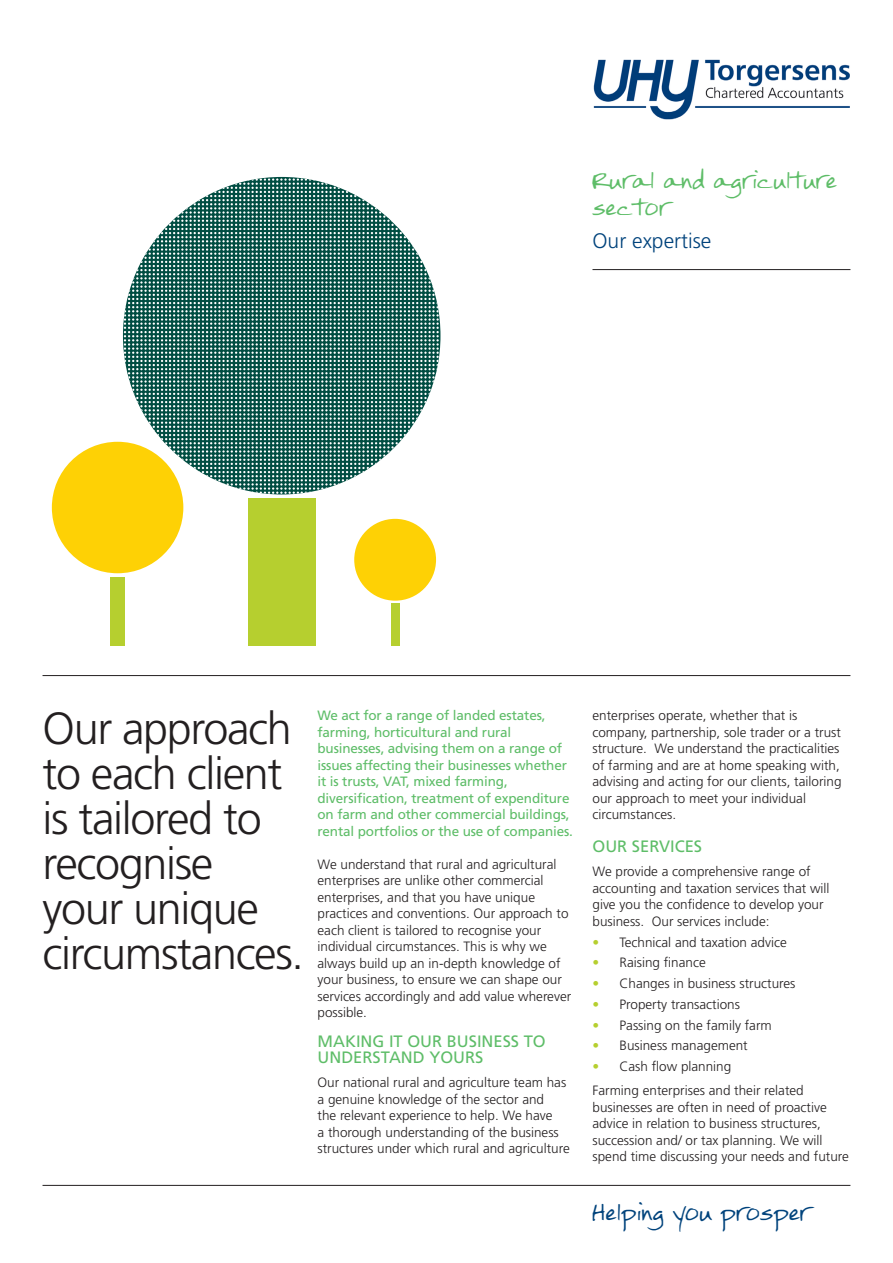
<style>
.page{position:relative;width:893px;height:1263px;background:#fff}
.page>*{position:absolute;margin:0;border:0;box-sizing:border-box;transform-origin:0 0}
.t1{font:300 45px/45px "Frutiger LT Std";letter-spacing:-.03em;color:#231f20}
.Service_area{font:300 21px "Frutiger LT Std";color:#01437c}
.t2{font:18px/27px "FG Rebecca";color:#5ebd68}
.t3{font:18px "FG Rebecca";color:#01437c}
.Subhead{font:16.5px/16.5px "Frutiger LT Std";color:#5ebd68}
.Bullet_text{font:300 13.5px/16.5px "Frutiger LT Std";color:#231f20}
.Intro_copy{font:300 13.5px/16.5px "Frutiger LT Std";color:#231f20}
.Body_copy{font:300 13.5px/16.5px "Frutiger LT Std";color:#231f20}
.Intro_copy-2{font:13.5px/16.5px "Frutiger LT Std";letter-spacing:-.01em;color:#5ebd68}
.s1{color:#b6cf2f}
</style>
<div class="page">
<hr style="left:43px;top:675px;width:807px;height:1px;background:#231f20">
<hr style="left:592px;top:269px;width:258px;height:1px;background:#231f20">
<hr style="left:43px;top:1185px;width:807px;height:1px;background:#231f20">
<img style="left:593px;top:59px;width:257px;height:61px">
<div style="left:52px;top:442px;width:131px;height:131px;background:#fed105;border-radius:50%"></div>
<div style="left:110px;top:577px;width:15px;height:69px;background:#b6cf2f"></div>
<div style="left:354px;top:519px;width:82px;height:82px;background:#fed105;border-radius:50%"></div>
<div style="left:391px;top:603px;width:9px;height:43px;background:#b6cf2f"></div>
<div style="left:248px;top:498px;width:68px;height:147px;background:#b6cf2f"></div>
<svg style="left:124px;top:178px;width:315px;height:316px"></svg>
<p class="t2" style="left:592px;top:168px;width:246px">Rural and agriculture sector</p>
<p class="Service_area" style="left:592px;top:229px;width:120px">Our expertise</p>
<p class="t1" style="left:43px;top:706px;width:251px">Our approach to each client is tailored to recognise</p>
<p class="t1" style="left:43px;top:886px;width:263px">your unique circumstances.</p>
<p class="Intro_copy-2" style="left:317px;top:707px;width:257px">We act for a range of landed estates, farming, horticultural and rural businesses, advising them on a range of issues affecting their businesses whether it is trusts, VAT, mixed farming, diversification, treatment of expenditure on farm and other commercial buildings, rental portfolios or the use of companies.</p>
<p class="Intro_copy" style="left:317px;top:856px;width:255px">We understand that rural and agricultural enterprises are unlike other commercial enterprises, and that you have unique practices and conventions. Our approach to each client is tailored to recognise your individual circumstances. This is why we always build up an in-depth knowledge of your business, to ensure we can shape our services accordingly and add value wherever possible.</p>
<p class="Subhead" style="left:317px;top:1033px;width:230px">MAKING IT OUR BUSINESS TO<br>UNDERSTAND YOURS</p>
<p class="Bullet_text" style="left:317px;top:1074px;width:254px">Our national rural and agriculture team has a genuine knowledge of the sector and<br>the relevant experience to help. We have<br>a thorough understanding of the business structures under which rural and agriculture</p>
<p class="Bullet_text" style="left:592px;top:707px;width:251px">enterprises operate, whether that is company, partnership, sole trader or a trust structure. We understand the practicalities of farming and are at home speaking with, advising and acting for our clients, tailoring our approach to meet your individual circumstances.</p>
<p class="Subhead" style="left:592px;top:838px;width:111px">OUR SERVICES</p>
<p class="Body_copy" style="left:592px;top:863px;width:239px">We provide a comprehensive range of accounting and taxation services that will give you the confidence to develop your business. Our services include:</p>
<p class="Body_copy" style="left:592px;top:934px;width:196px"><span class="s1">•</span> Technical and taxation advice</p>
<p class="Body_copy" style="left:592px;top:954px;width:115px"><span class="s1">•</span> Raising finance</p>
<p class="Body_copy" style="left:592px;top:975px;width:205px"><span class="s1">•</span> Changes in business structures</p>
<p class="Body_copy" style="left:592px;top:996px;width:149px"><span class="s1">•</span> Property transactions</p>
<p class="Body_copy" style="left:592px;top:1017px;width:181px"><span class="s1">•</span> Passing on the family farm</p>
<p class="Body_copy" style="left:592px;top:1038px;width:157px"><span class="s1">•</span> Business management</p>
<p class="Body_copy" style="left:592px;top:1058px;width:140px"><span class="s1">•</span> Cash flow planning</p>
<p class="Bullet_text" style="left:592px;top:1082px;width:258px">Farming enterprises and their related businesses are often in need of proactive advice in relation to business structures, succession and/ or tax planning. We will spend time discussing your needs and future</p>
<p class="t3" style="left:592px;top:1204px;width:219px">Helping you prosper</p>
</div>
